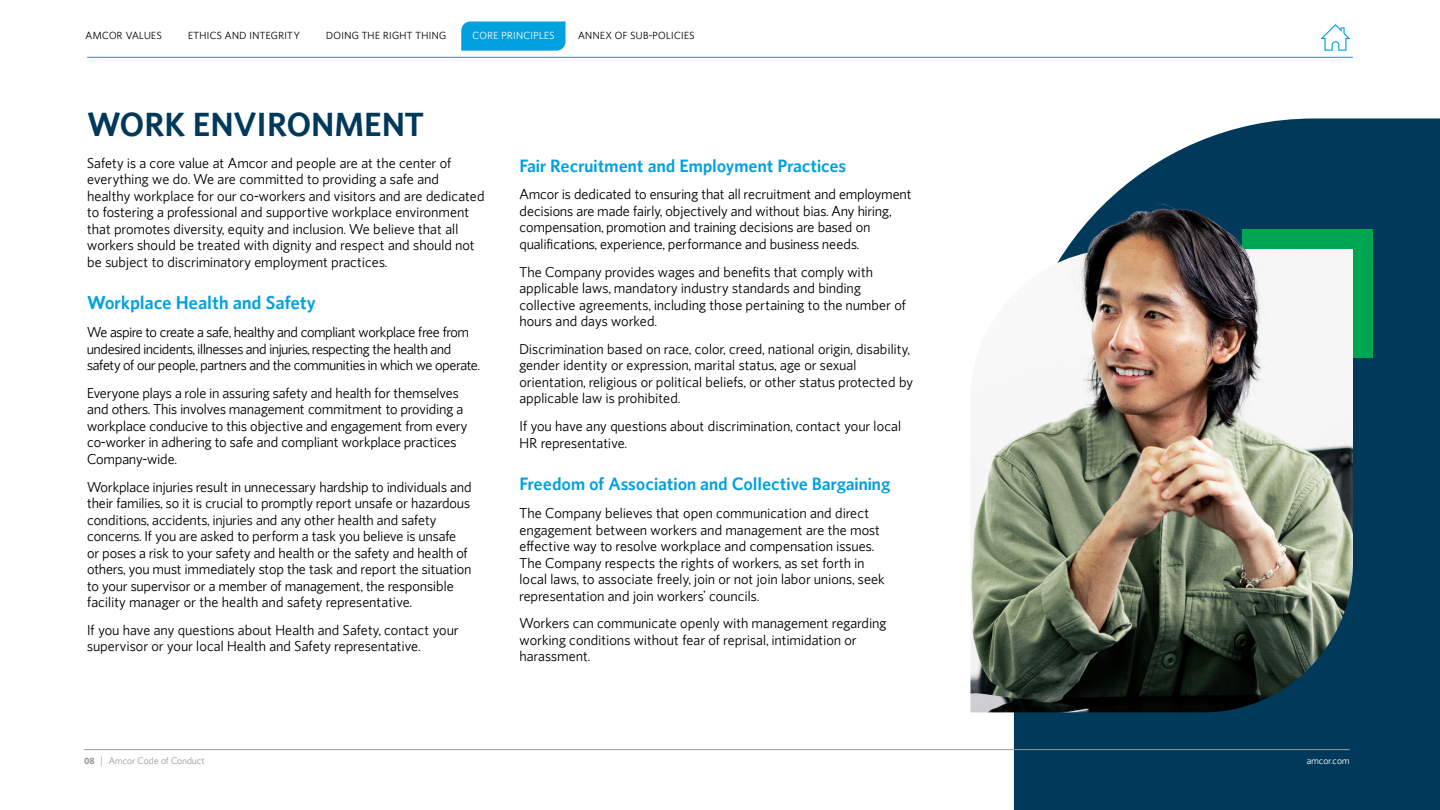
<style>
.page{position:relative;width:1440px;height:810px;background:#fff}
.page>*{position:absolute;margin:0;border:0;box-sizing:border-box;transform-origin:0 0}
.t1{font:600 33.75px "Amcor Pro";letter-spacing:-.01em;color:#00395a}
.t2{font:600 18.75px "Amcor Pro";letter-spacing:-.005em;color:#00a1de}
.t3{font:600 18px "Amcor Pro";color:#00a1de}
.t4{font:13.5px/16.5px "Amcor Pro";letter-spacing:-.01em;color:#000}
.t5{font:13.5px/16.5px "Amcor Pro";letter-spacing:-.03em;color:#000}
.t6{font:9.75px "Amcor Pro";letter-spacing:.02em;color:#000}
.t7{font:9.75px "Amcor Pro";letter-spacing:.02em;color:#fff}
.t8{font:9px "Amcor Pro";color:#9a9b9c}
.t9{font:9px "Amcor Pro";color:#fff}
.s1{font-weight:700}
</style>
<div class="page">
<svg style="left:1014px;top:118px;width:426px;height:692px;background:#1b4e6b"></svg>
<div style="left:461px;top:22px;width:105px;height:29px;background:#00a1de"></div>
<div style="left:1242px;top:230px;width:130px;height:128px;background:#00a551"></div>
<img style="left:970px;top:249px;width:383px;height:463px">
<hr style="left:87px;top:57px;width:1266px;height:1px;background:#00a1de">
<img style="left:1042px;top:178px;width:232px;height:82px">
<hr style="left:84px;top:749px;width:1266px;height:1px;background:#9a9b9c">
<svg style="left:1320px;top:24px;width:31px;height:27px"></svg>
<p class="t6" style="left:86px;top:29px;width:78px">AMCOR VALUES</p>
<p class="t6" style="left:188px;top:29px;width:113px">ETHICS AND INTEGRITY</p>
<p class="t6" style="left:326px;top:29px;width:122px">DOING THE RIGHT THING</p>
<p class="t7" style="left:472px;top:29px;width:84px">CORE PRINCIPLES</p>
<p class="t6" style="left:578px;top:29px;width:118px">ANNEX OF SUB-POLICIES</p>
<h1 class="t1" style="left:87px;top:103px;width:338px">WORK ENVIRONMENT</h1>
<p class="t4" style="left:87px;top:154px;width:399px">Safety is a core value at Amcor and people are at the center of everything we do. We are committed to providing a safe and healthy workplace for our co-workers and visitors and are dedicated to fostering a professional and supportive workplace environment that promotes diversity, equity and inclusion. We believe that all workers should be treated with dignity and respect and should not be subject to discriminatory employment practices.</p>
<h2 class="t2" style="left:87px;top:291px;width:230px">Workplace Health and Safety</h2>
<p class="t5" style="left:87px;top:324px;width:394px">We aspire to create a safe, healthy and compliant workplace free from undesired incidents, illnesses and injuries, respecting the health and safety of our people, partners and the communities in which we operate.</p>
<p class="t4" style="left:87px;top:384px;width:382px">Everyone plays a role in assuring safety and health for themselves and others. This involves management commitment to providing a workplace conducive to this objective and engagement from every co-worker in adhering to safe and compliant workplace practices Company-wide.</p>
<p class="t4" style="left:87px;top:478px;width:386px">Workplace injuries result in unnecessary hardship to individuals and their families, so it is crucial to promptly report unsafe or hazardous conditions, accidents, injuries and any other health and safety concerns. If you are asked to perform a task you believe is unsafe or poses a risk to your safety and health or the safety and health of others, you must immediately stop the task and report the situation to your supervisor or a member of management, the responsible facility manager or the health and safety representative.</p>
<p class="t4" style="left:87px;top:621px;width:373px">If you have any questions about Health and Safety, contact your supervisor or your local Health and Safety representative.</p>
<h3 class="t3" style="left:520px;top:154px;width:328px">Fair Recruitment and Employment Practices</h3>
<p class="t4" style="left:520px;top:186px;width:394px">Amcor is dedicated to ensuring that all recruitment and employment decisions are made fairly, objectively and without bias. Any hiring, compensation, promotion and training decisions are based on qualifications, experience, performance and business needs.</p>
<p class="t4" style="left:520px;top:263px;width:388px">The Company provides wages and benefits that comply with applicable laws, mandatory industry standards and binding collective agreements, including those pertaining to the number of hours and days worked.</p>
<p class="t4" style="left:520px;top:340px;width:395px">Discrimination based on race, color, creed, national origin, disability, gender identity or expression, marital status, age or sexual orientation, religious or political beliefs, or other status protected by applicable law is prohibited.</p>
<p class="t4" style="left:520px;top:417px;width:383px">If you have any questions about discrimination, contact your local<br>HR representative.</p>
<h3 class="t3" style="left:520px;top:473px;width:372px">Freedom of Association and Collective Bargaining</h3>
<p class="t4" style="left:520px;top:504px;width:367px">The Company believes that open communication and direct engagement between workers and management are the most effective way to resolve workplace and compensation issues.<br>The Company respects the rights of workers, as set forth in local laws, to associate freely, join or not join labor unions, seek representation and join workers’ councils.</p>
<p class="t4" style="left:520px;top:615px;width:369px">Workers can communicate openly with management regarding working conditions without fear of reprisal, intimidation or harassment.</p>
<p class="t8" style="left:84px;top:755px;width:122px"><span class="s1">08</span> | Amcor Code of Conduct</p>
<p class="t9" style="left:1307px;top:755px;width:45px">amcor.com</p>
</div>
